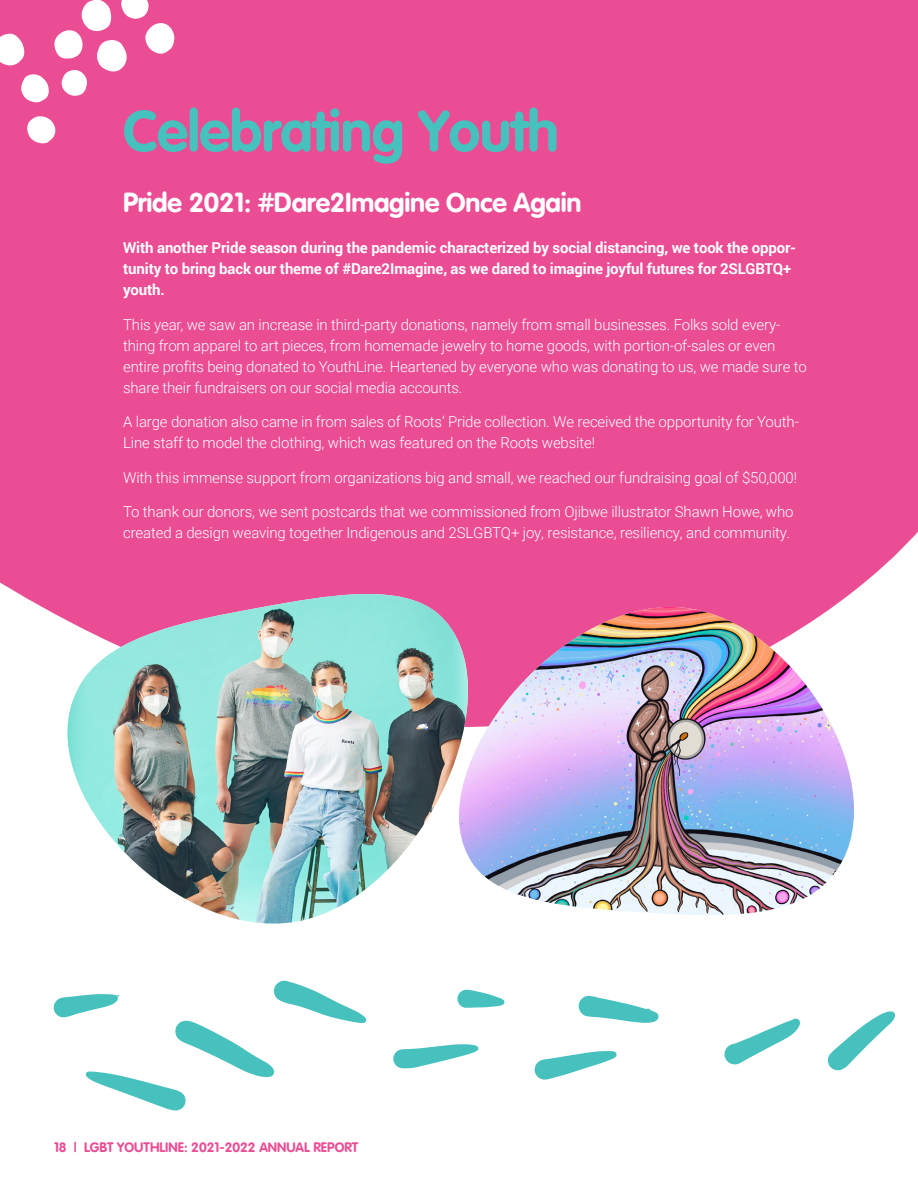
<style>
.page{position:relative;width:918px;height:1188px;background:#fff}
.page>*{position:absolute;margin:0;border:0;box-sizing:border-box;transform-origin:0 0}
.t1{font:57px "VAG Rounded Bold";letter-spacing:-.01em;color:#47c1bd}
.t2{font:27px "VAG Rounded Bold";letter-spacing:-.01em;color:#fff}
.t3{font:300 15px/21px "Roboto";letter-spacing:-.01em;color:#fff}
.t4{font:700 15px/21px "Roboto";letter-spacing:-.01em;color:#fff}
.t5{font:13.5px "VAG Rounded Bold";color:#eb4d95}
</style>
<div class="page">
<div style="left:0;top:0;width:918px;height:599px;background:#eb4d95"></div>
<div style="left:17px;top:582px;width:502px;height:17px;background:#eb4d95"></div>
<img style="left:24px;top:594px;width:495px;height:330px">
<svg style="left:414px;top:599px;width:430px;height:322px"></svg>
<img style="left:429px;top:607px;width:425px;height:314px">
<svg style="left:27px;top:116px;width:29px;height:27px"></svg>
<svg style="left:0;top:0;width:174px;height:102px"></svg>
<svg style="left:393px;top:1044px;width:85px;height:24px"></svg>
<svg style="left:53px;top:980px;width:313px;height:131px"></svg>
<svg style="left:534px;top:1051px;width:83px;height:29px"></svg>
<svg style="left:724px;top:1018px;width:76px;height:47px"></svg>
<svg style="left:578px;top:995px;width:81px;height:28px"></svg>
<svg style="left:827px;top:1011px;width:68px;height:60px"></svg>
<svg style="left:457px;top:990px;width:47px;height:18px"></svg>
<h1 class="t1" style="left:123px;top:98px;width:437px">Celebrating Youth</h1>
<h2 class="t2" style="left:123px;top:187px;width:460px">Pride 2021: #Dare2Imagine Once Again</h2>
<p class="t4" style="left:123px;top:237px;width:674px">With another Pride season during the pandemic characterized by social distancing, we took the oppor&shy;tunity to bring back our theme of #Dare2Imagine, as we dared to imagine joyful futures for 2SLGBTQ+ youth.</p>
<p class="t3" style="left:123px;top:313px;width:685px">This year, we saw an increase in third-party donations, namely from small businesses. Folks sold every&shy;thing from apparel to art pieces, from homemade jewelry to home goods, with portion-of-sales or even entire profits being donated to YouthLine. Heartened by everyone who was donating to us, we made sure to share their fundraisers on our social media accounts.</p>
<p class="t3" style="left:123px;top:411px;width:677px">A large donation also came in from sales of Roots’ Pride collection. We received the opportunity for Youth-<br>Line staff to model the clothing, which was featured on the Roots website!</p>
<p class="t3" style="left:123px;top:466px;width:676px">With this immense support from organizations big and small, we reached our fundraising goal of $50,000!</p>
<p class="t3" style="left:123px;top:501px;width:672px">To thank our donors, we sent postcards that we commissioned from Ojibwe illustrator Shawn Howe, who created a design weaving together Indigenous and 2SLGBTQ+ joy, resistance, resiliency, and community.</p>
<p class="t5" style="left:54px;top:1139px;width:306px">18 | LGBT YOUTHLINE: 2021-2022 ANNUAL REPORT</p>
</div>
